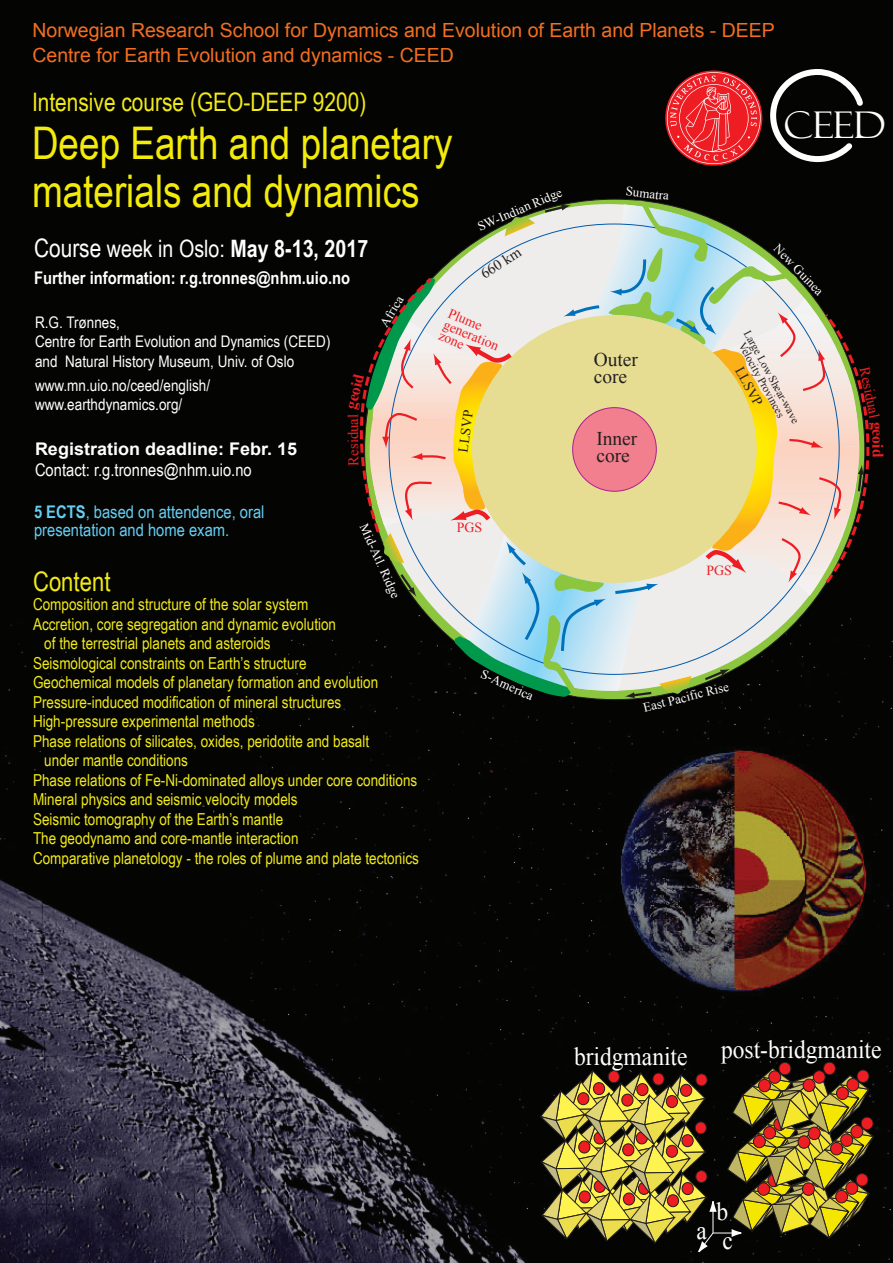
<style>
.page{position:relative;width:893px;height:1263px;background:#fff}
.page>*{position:absolute;margin:0;border:0;box-sizing:border-box;transform-origin:0 0}
.t1{font:45px/48px "Arial Narrow";color:#f3eb0a}
.t2{font:36.9px "Felix Titling";color:#fff}
.t3{font:27px "Arial Narrow";color:#f2eb17}
.t4{font:25.5px/29.8px "Times New Roman";color:#fff;scale:.92 1}
.t5{font:25.5px "Arial Narrow";color:#f2eb17}
.t6{font:700 24px "Arial Narrow";color:#fff}
.t7{font:19.5px/25.5px "Arial";color:#f36e21}
.t8{font:19.5px/17.5px "Times New Roman";color:#231f20}
.t9{font:17.4px/18px "Arial Narrow";color:#65cef5}
.t10{font:700 17.4px "Arial Narrow";color:#fff}
.t11{font:17.4px "Arial Narrow";color:#fff}
.t12{font:700 17.4px "Arial";color:#fff}
.t13{font:16.5px "Arial Narrow";color:#f2eb17}
.t14{font:16.05px/19.5px "Arial Narrow";color:#fff}
.t15{font:700 15.75px "Times New Roman";color:#ee1d23}
.t16{font:14.85px "Times New Roman";letter-spacing:-.01em;color:#ee1d23}
.t17{font:14.85px "Times New Roman";color:#231f20}
.t18{font:13.95px/12px "Times New Roman";color:#ee1d23}
.t19{font:13.95px "Times New Roman";color:#231f20}
.t20{font:12.9px "Times New Roman";color:#fff}
.t21{font:11.1px/10.2px "Times New Roman";color:#231f20;text-align:center}
.s1{font-weight:400;font-size:25.5px}
.s2{font-weight:400}
.s3{font-weight:700}
</style>
<div class="page">
<img style="left:0;top:614px;width:893px;height:649px">
<div style="left:0;top:0;width:893px;height:614px;background:#040503"></div>
<div style="left:823px;top:1062px;width:12px;height:13px;background:#ee1d23;border-radius:50%"></div>
<div style="left:823px;top:1062px;width:13px;height:13px;border:1px solid #231f20;border-radius:50%"></div>
<div style="left:779px;top:1062px;width:12px;height:13px;background:#ee1d23;border-radius:50%"></div>
<div style="left:779px;top:1062px;width:12px;height:13px;border:1px solid #231f20;border-radius:50%"></div>
<svg style="left:538px;top:1067px;width:341px;height:194px;background:#6c5a23"></svg>
<svg style="left:667px;top:72px;width:94px;height:92px"></svg>
<svg style="left:770px;top:69px;width:93px;height:94px"></svg>
<svg style="left:350px;top:200px;width:525px;height:498px"></svg>
<p class="t7" style="left:32px;top:17px;width:744px">Norwegian Research School for Dynamics and Evolution of Earth and Planets - DEEP<br>Centre for Earth Evolution and dynamics - CEED</p>
<h3 class="t5" style="left:32px;top:83px;width:336px">Intensive course (GEO-DEEP 9200)</h3>
<h1 class="t1" style="left:32px;top:117px;width:422px">Deep Earth and planetary materials and dynamics</h1>
<p class="t20" style="left:475px;top:219px;width:92px;rotate:-23deg">SW-Indian Ridge</p>
<p class="t20" style="left:627px;top:182px;width:45px;rotate:7deg">Sumatra</p>
<h2 class="t2" style="left:784px;top:103px;width:103px">CEED</h2>
<h3 class="t6" style="left:34px;top:230px;width:336px"><span class="s1">Course</span> <span class="s2">week in Oslo:</span> May 8-13, 2017</h3>
<p class="t10" style="left:34px;top:265px;width:318px">Further information: r.g.tronnes@nhm.uio.no</p>
<p class="t14" style="left:35px;top:311px;width:297px">R.G. Trønnes,<br>Centre for Earth Evolution and Dynamics (CEED) and Natural History Museum, Univ. of Oslo</p>
<p class="t14" style="left:35px;top:374px;width:177px">www.mn.uio.no/ceed/english/ www.earthdynamics.org/</p>
<p class="t15" style="left:340px;top:406px;width:37px;rotate:-76deg">geoid</p>
<p class="t16" style="left:343px;top:466px;width:54px;rotate:-90deg">Residual</p>
<p class="t12" style="left:35px;top:437px;width:264px">Registration deadline: Febr. 15</p>
<p class="t11" style="left:35px;top:457px;width:218px">Contact: r.g.tronnes@nhm.uio.no</p>
<p class="t20" style="left:376px;top:321px;width:35px;rotate:-58deg">Africa</p>
<p class="t9" style="left:34px;top:502px;width:232px"><span class="s3">5 ECTS</span>, based on attendence, oral presentation and home exam.</p>
<p class="t20" style="left:372px;top:521px;width:81px;rotate:66deg">Mid-Atl. Ridge</p>
<h3 class="t3" style="left:33px;top:561px;width:79px">Content</h3>
<p class="t13" style="left:33px;top:592px;width:277px">Composition and structure of the solar system</p>
<p class="t13" style="left:33px;top:612px;width:305px">Accretion, core segregation and dynamic evolution</p>
<p class="t13" style="left:44px;top:631px;width:228px">of the terrestrial planets and asteroids</p>
<p class="t13" style="left:33px;top:651px;width:275px">Seismological constraints on Earth’s structure</p>
<p class="t13" style="left:33px;top:670px;width:347px">Geochemical models of planetary formation and evolution</p>
<p class="t13" style="left:33px;top:690px;width:310px">Pressure-induced modification of mineral structures</p>
<p class="t13" style="left:33px;top:709px;width:223px">High-pressure experimental methods</p>
<p class="t13" style="left:33px;top:729px;width:338px">Phase relations of silicates, oxides, peridotite and basalt</p>
<p class="t13" style="left:44px;top:748px;width:145px">under mantle conditions</p>
<p class="t13" style="left:33px;top:768px;width:386px">Phase relations of Fe-Ni-dominated alloys under core conditions</p>
<p class="t13" style="left:33px;top:787px;width:266px">Mineral physics and seismic velocity models</p>
<p class="t13" style="left:33px;top:807px;width:252px">Seismic tomography of the Earth’s mantle</p>
<p class="t13" style="left:33px;top:826px;width:267px">The geodynamo and core-mantle interaction</p>
<p class="t13" style="left:33px;top:846px;width:387px">Comparative planetology - the roles of plume and plate tectonics</p>
<p class="t17" style="left:477px;top:266px;width:46px;rotate:-33deg">660 km</p>
<p class="t18" style="left:451px;top:307px;width:60px;rotate:23deg">Plume generation zone</p>
<p class="t19" style="left:454px;top:451px;width:44px;rotate:-83deg">LLSVP</p>
<p class="t18" style="left:457px;top:521px;width:27px">PGS</p>
<p class="t20" style="left:485px;top:666px;width:58px;rotate:24deg">S-America</p>
<p class="t8" style="left:594px;top:350px;width:46px">Outer core</p>
<p class="t8" style="left:596px;top:429px;width:43px">Inner core</p>
<p class="t20" style="left:782px;top:240px;width:67px;rotate:46deg">New Guinea</p>
<p class="t21" style="left:751px;top:329px;width:105px;rotate:61deg">Large Low Shear-wave<br>Velocity Provinces</p>
<p class="t19" style="left:747px;top:363px;width:44px;rotate:61deg">LLSVP</p>
<p class="t16" style="left:874px;top:365px;width:53px;rotate:78deg">Residual</p>
<p class="t15" style="left:888px;top:421px;width:37px;rotate:89deg">geoid</p>
<p class="t18" style="left:706px;top:564px;width:27px">PGS</p>
<p class="t20" style="left:641px;top:699px;width:89px;rotate:-14deg">East Pacific Rise</p>
<h3 class="t4" style="left:574px;top:1041px;width:125px">bridgmanite</h3>
<h3 class="t4" style="left:721px;top:1034px;width:176px">post-bridgmanite</h3>
<h3 class="t4" style="left:697px;top:1215px;width:13px">a</h3>
<h3 class="t4" style="left:716px;top:1196px;width:19px">b c</h3>
</div>
